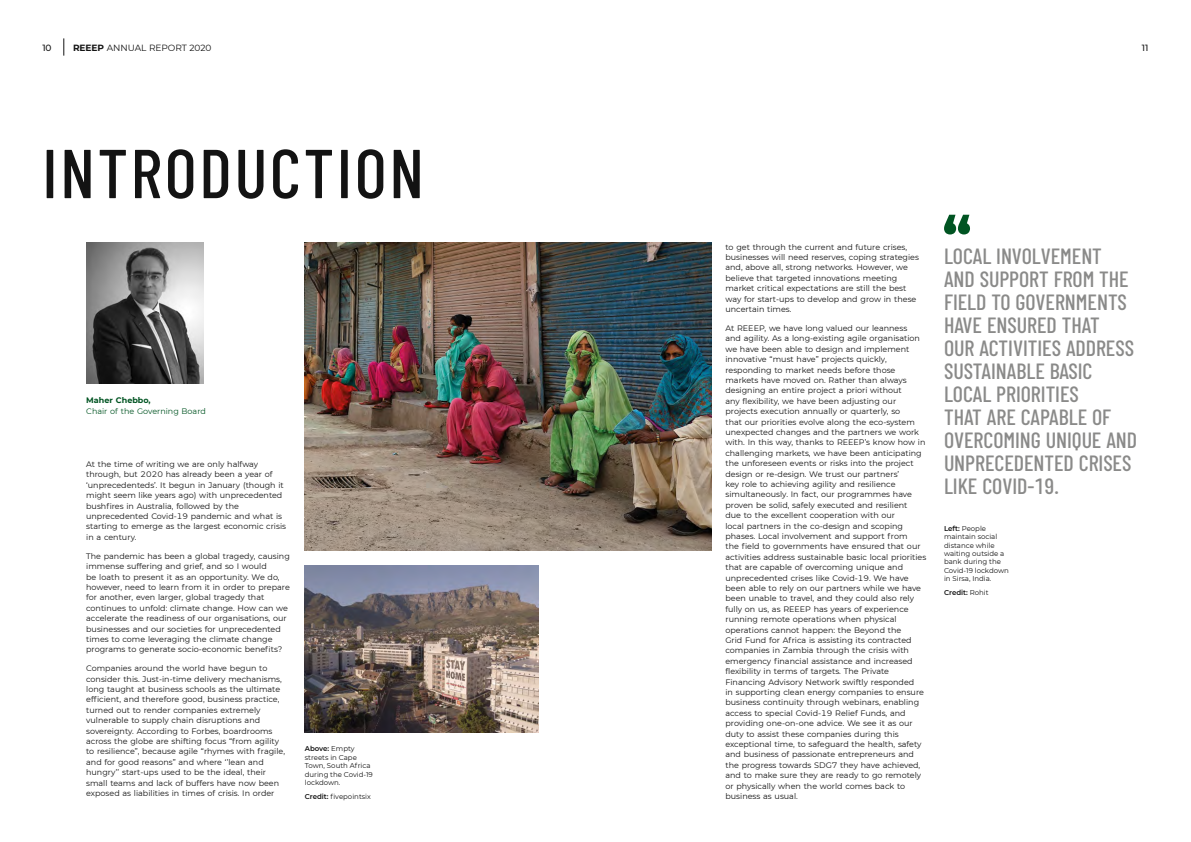
<style>
.page{position:relative;width:1191px;height:842px;background:#fff}
.page>*{position:absolute;margin:0;border:0;box-sizing:border-box;transform-origin:0 0}
.t1{font:500 69px "Barlow Condensed";letter-spacing:.04em;color:#131313}
.t2{font:500 22px/23px "Barlow Condensed";color:#8a8a89}
.t3{font:9px "Montserrat";letter-spacing:-.005em;color:#131313}
.t4{font:500 9px "Montserrat";color:#131313}
.t5{font:8px/10.4px "Montserrat";color:#131313}
.t6{font:8px "Montserrat";color:#005422}
.t7{font:700 8px "Montserrat";color:#005422}
.t8{font:7px/8.4px "Montserrat";color:#131313}
.t9{font:600 7px "Montserrat";color:#131313}
.s1{font-weight:700}
.s2{font-weight:600}
.s3{font-weight:400}
</style>
<div class="page">
<svg style="left:64px;top:38px;width:1px;height:18px"></svg>
<img style="left:305px;top:242px;width:406px;height:309px">
<img style="left:305px;top:566px;width:233px;height:166px">
<svg style="left:944px;top:215px;width:26px;height:19px"></svg>
<img style="left:86px;top:242px;width:117px;height:141px">
<p class="t4" style="left:42px;top:42px;width:11px">10</p>
<p class="t3" style="left:73px;top:42px;width:140px"><span class="s1">REEEP</span> ANNUAL REPORT 2020</p>
<p class="t4" style="left:1141px;top:42px;width:8px">11</p>
<h1 class="t1" style="left:42px;top:124px;width:383px">INTRODUCTION</h1>
<p class="t7" style="left:86px;top:395px;width:66px">Maher Chebbo,</p>
<p class="t6" style="left:86px;top:405px;width:121px">Chair of the Governing Board</p>
<p class="t5" style="left:86px;top:459px;width:201px">At the time of writing we are only halfway through, but 2020 has already been a year of ‘unprecedenteds’. It begun in January (though it might seem like years ago) with unprecedented bushfires in Australia, followed by the unprecedented Covid-19 pandemic and what is starting to emerge as the largest economic crisis in a century.</p>
<p class="t5" style="left:86px;top:550px;width:205px">The pandemic has been a global tragedy, causing immense suffering and grief, and so I would<br>be loath to present it as an opportunity. We do, however, need to learn from it in order to prepare for another, even larger, global tragedy that continues to unfold: climate change. How can we accelerate the readiness of our organisations, our businesses and our societies for unprecedented times to come leveraging the climate change programs to generate socio-economic benefits?</p>
<p class="t5" style="left:86px;top:663px;width:200px">Companies around the world have begun to consider this. Just-in-time delivery mechanisms, long taught at business schools as the ultimate efficient, and therefore good, business practice, turned out to render companies extremely vulnerable to supply chain disruptions and sovereignty. According to Forbes, boardrooms across the globe are shifting focus “from agility to resilience”, because agile “rhymes with fragile, and for good reasons” and where ‘’lean and hungry’’ start-ups used to be the ideal, their small teams and lack of buffers have now been exposed as liabilities in times of crisis. In order</p>
<p class="t8" style="left:305px;top:744px;width:70px"><span class="s2">Above:</span> Empty streets in Cape<br>Town, South Africa during the Covid-19 lockdown.</p>
<p class="t8" style="left:305px;top:792px;width:68px"><span class="s2">Credit:</span> fivepointsix</p>
<p class="t5" style="left:725px;top:241px;width:195px">to get through the current and future crises, businesses will need reserves, coping strategies and, above all, strong networks. However, we believe that targeted innovations meeting market critical expectations are still the best way for start-ups to develop and grow in these uncertain times.</p>
<p class="t5" style="left:725px;top:323px;width:202px">At REEEP, we have long valued our leanness<br>and agility. As a long-existing agile organisation we have been able to design and implement innovative “must have” projects quickly, responding to market needs before those markets have moved on. Rather than always designing an entire project a priori without<br>any flexibility, we have been adjusting our projects execution annually or quarterly, so<br>that our priorities evolve along the eco-system unexpected changes and the partners we work with. In this way, thanks to REEEP’s know how in challenging markets, we have been anticipating the unforeseen events or risks into the project design or re-design. We trust our partners’<br>key role to achieving agility and resilience simultaneously. In fact, our programmes have proven be solid, safely executed and resilient<br>due to the excellent cooperation with our<br>local partners in the co-design and scoping phases. Local involvement and support from<br>the field to governments have ensured that our activities address sustainable basic local priorities that are capable of overcoming unique and unprecedented crises like Covid-19. We have been able to rely on our partners while we have been unable to travel, and they could also rely fully on us, as REEEP has years of experience running remote operations when physical operations cannot happen: the Beyond the<br>Grid Fund for Africa is assisting its contracted companies in Zambia through the crisis with emergency financial assistance and increased flexibility in terms of targets. The Private Financing Advisory Network swiftly responded<br>in supporting clean energy companies to ensure business continuity through webinars, enabling access to special Covid-19 Relief Funds, and providing one-on-one advice. We see it as our duty to assist these companies during this exceptional time, to safeguard the health, safety and business of passionate entrepreneurs and the progress towards SDG7 they have achieved, and to make sure they are ready to go remotely or physically when the world comes back to business as usual.</p>
<h2 class="t2" style="left:944px;top:243px;width:195px">LOCAL INVOLVEMENT<br>AND SUPPORT FROM THE<br>FIELD TO GOVERNMENTS<br>HAVE ENSURED THAT<br>OUR ACTIVITIES ADDRESS<br>SUSTAINABLE BASIC<br>LOCAL PRIORITIES<br>THAT ARE CAPABLE OF<br>OVERCOMING UNIQUE AND<br>UNPRECEDENTED CRISES<br>LIKE COVID-19.</h2>
<p class="t8" style="left:944px;top:524px;width:66px"><span class="s2">Left:</span> People maintain social distance while waiting outside a bank during the<br>Covid-19 lockdown in Sirsa, India.</p>
<p class="t9" style="left:944px;top:588px;width:46px">Credit: <span class="s3">Rohit</span></p>
</div>
